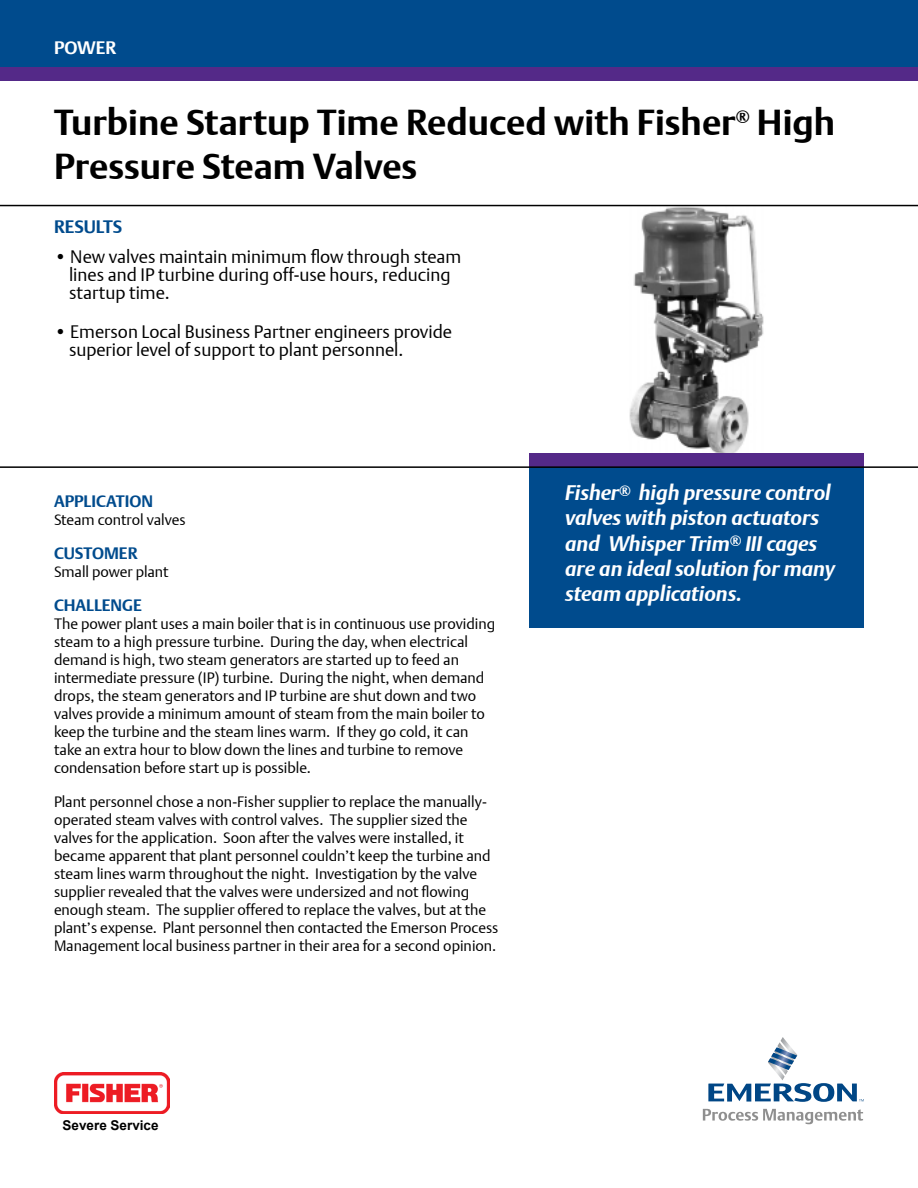
<style>
.page{position:relative;width:918px;height:1188px;background:#fff}
.page>*{position:absolute;margin:0;border:0;box-sizing:border-box;transform-origin:0 0}
.t1{font:700 36px/43.5px "DTL Argo T";color:#000}
.t2{font:italic 700 21px/25.2px "DTL Argo T";color:#fff}
.t3{font:18px/18px "DTL Argo T Light";color:#000}
.t4{font:700 18px "DTL Argo T";color:#004b8d}
.t5{font:700 18px "DTL Argo T";color:#fff}
.t6{font:700 16.5px "DTL Argo T";color:#004b8d}
.t7{font:15px/18px "DTL Argo T Light";color:#000}
.t8{font:700 13.5px "Arial";color:#000}
</style>
<div class="page">
<img style="left:628px;top:206px;width:138px;height:247px">
<div style="left:529px;top:466px;width:335px;height:162px;background:#004b8d"></div>
<img style="left:54px;top:1072px;width:115px;height:41px">
<div style="left:0;top:0;width:918px;height:68px;background:#004b8d"></div>
<div style="left:0;top:68px;width:918px;height:13px;background:#542988"></div>
<svg style="left:708px;top:1037px;width:156px;height:65px"></svg>
<svg style="left:703px;top:1109px;width:160px;height:15px"></svg>
<div style="left:529px;top:453px;width:335px;height:13px;background:#542988"></div>
<hr style="left:0;top:205px;width:918px;height:1px;background:#000">
<hr style="left:0;top:466px;width:918px;height:2px;background:#000">
<p class="t5" style="left:54px;top:37px;width:64px">POWER</p>
<h1 class="t1" style="left:54px;top:100px;width:783px">Turbine Startup Time Reduced with Fisher<sup>®</sup> High<br>Pressure Steam Valves</h1>
<p class="t4" style="left:54px;top:215px;width:70px">RESULTS</p>
<p class="t3" style="left:69px;top:247px;width:394px;text-indent:-15px">• New valves maintain minimum flow through steam lines and IP turbine during off-use hours, reducing startup time.</p>
<p class="t3" style="left:69px;top:323px;width:385px;text-indent:-15px">• Emerson Local Business Partner engineers provide superior level of support to plant personnel.</p>
<p class="t6" style="left:54px;top:491px;width:101px">APPLICATION</p>
<p class="t7" style="left:54px;top:510px;width:133px">Steam control valves</p>
<p class="t6" style="left:54px;top:543px;width:85px">CUSTOMER</p>
<p class="t7" style="left:54px;top:563px;width:116px">Small power plant</p>
<p class="t6" style="left:54px;top:596px;width:89px">CHALLENGE</p>
<p class="t7" style="left:54px;top:615px;width:443px">The power plant uses a main boiler that is in continuous use providing steam to a high pressure turbine. During the day, when electrical demand is high, two steam generators are started up to feed an intermediate pressure (IP) turbine. During the night, when demand drops, the steam generators and IP turbine are shut down and two valves provide a minimum amount of steam from the main boiler to keep the turbine and the steam lines warm. If they go cold, it can take an extra hour to blow down the lines and turbine to remove condensation before start up is possible.</p>
<p class="t7" style="left:54px;top:793px;width:446px">Plant personnel chose a non-Fisher supplier to replace the manually&shy;operated steam valves with control valves. The supplier sized the valves for the application. Soon after the valves were installed, it became apparent that plant personnel couldn’t keep the turbine and steam lines warm throughout the night. Investigation by the valve supplier revealed that the valves were undersized and not flowing enough steam. The supplier offered to replace the valves, but at the plant’s expense. Plant personnel then contacted the Emerson Process Management local business partner in their area for a second opinion.</p>
<p class="t8" style="left:63px;top:1116px;width:98px">Severe Service</p>
<h2 class="t2" style="left:565px;top:480px;width:271px">Fisher<sup>®</sup> high pressure control valves with piston actuators and Whisper Trim<sup>®</sup> III cages are an ideal solution for many steam applications.</h2>
</div>
